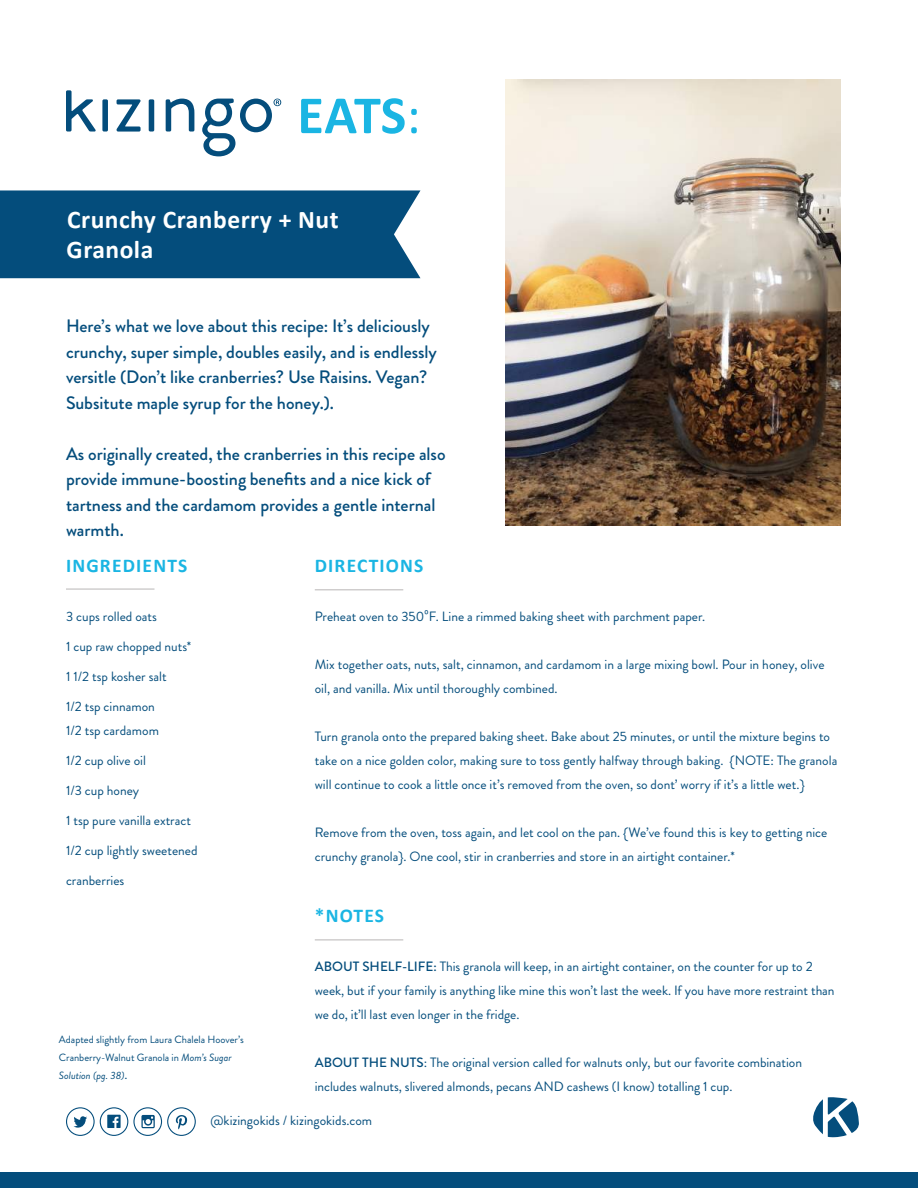
<style>
.page{position:relative;width:918px;height:1188px;background:#fff}
.page>*{position:absolute;margin:0;border:0;box-sizing:border-box;transform-origin:0 0}
.t1{font:700 54.3px "Calibri";color:#1ab5e3}
.t2{font:700 25.5px/30.6px "Calibri";letter-spacing:.02em;color:#fff}
.t3{font:700 19.5px "Calibri";letter-spacing:.06em;color:#1ab5e3}
.t4{font:500 18px/25.5px "Brandon Grotesque";color:#044d7c}
.t5{font:13.5px/24px "Brandon Grotesque";color:#044d7c}
.t6{font:10.5px/18px "Brandon Grotesque";color:#044d7c}
.s1{font-weight:400}
.s2{font-style:italic}
.s3{font-weight:500}
</style>
<div class="page">
<img style="left:505px;top:79px;width:335px;height:447px">
<div style="left:0;top:190px;width:420px;height:88px;background:#044d7c"></div>
<hr style="left:66px;top:588px;width:88px;height:2px;background:#c0bebe">
<hr style="left:315px;top:589px;width:88px;height:1px;background:#c0bebe">
<hr style="left:315px;top:939px;width:88px;height:1px;background:#c0bebe">
<div style="left:0;top:1173px;width:918px;height:15px;background:#044d7c"></div>
<svg style="left:66px;top:1107px;width:130px;height:29px"></svg>
<svg style="left:117px;top:99px;width:24px;height:33px"></svg>
<svg style="left:66px;top:90px;width:30px;height:42px"></svg>
<div style="left:102px;top:99px;width:6px;height:33px;background:#044d7c;border-radius:2px"></div>
<div style="left:149px;top:99px;width:5px;height:33px;background:#044d7c;border-radius:2px"></div>
<svg style="left:166px;top:99px;width:28px;height:33px"></svg>
<svg style="left:202px;top:99px;width:79px;height:57px"></svg>
<svg style="left:813px;top:1097px;width:46px;height:40px"></svg>
<h1 class="t1" style="left:297px;top:80px;width:125px">EATS<span class="s1">:</span></h1>
<h2 class="t2" style="left:67px;top:204px;width:274px">Crunchy Cranberry + Nut<br>Granola</h2>
<h3 class="t4" style="left:66px;top:314px;width:372px">Here’s what we love about this recipe: It’s deliciously crunchy, super simple, doubles easily, and is endlessly versitle (Don’t like cranberries? Use Raisins. Vegan?<br>Subsitute maple syrup for the honey.).</h3>
<h3 class="t4" style="left:66px;top:441px;width:381px">As originally created, the cranberries in this recipe also provide immune-boosting benefits and a nice kick of tartness and the cardamom provides a gentle internal warmth.</h3>
<h3 class="t3" style="left:66px;top:553px;width:123px">INGREDIENTS</h3>
<p class="t5" style="left:66px;top:604px;width:92px">3 cups rolled oats</p>
<p class="t5" style="left:66px;top:634px;width:127px">1 cup raw chopped nuts*</p>
<p class="t5" style="left:66px;top:664px;width:102px">1 1/2 tsp kosher salt</p>
<p class="t5" style="left:66px;top:694px;width:95px">1/2 tsp cinnamon<br>1/2 tsp cardamom</p>
<p class="t5" style="left:66px;top:748px;width:81px">1/2 cup olive oil</p>
<p class="t5" style="left:66px;top:778px;width:75px">1/3 cup honey</p>
<p class="t5" style="left:66px;top:808px;width:127px">1 tsp pure vanilla extract</p>
<p class="t5" style="left:66px;top:838px;width:133px">1/2 cup lightly sweetened</p>
<p class="t5" style="left:66px;top:868px;width:60px">cranberries</p>
<p class="t6" style="left:59px;top:1030px;width:187px">Adapted slightly from Laura Chalela Hoover’s<br>Cranberry-Walnut Granola in <span class="s2">Mom’s Sugar<br>Solution (pg. 38)</span><span class="s3">.</span></p>
<h3 class="t3" style="left:315px;top:553px;width:110px">DIRECTIONS</h3>
<p class="t5" style="left:315px;top:604px;width:392px">Preheat oven to 350⁰F. Line a rimmed baking sheet with parchment paper.</p>
<p class="t5" style="left:315px;top:652px;width:511px">Mix together oats, nuts, salt, cinnamon, and cardamom in a large mixing bowl. Pour in honey, olive oil, and vanilla. Mix until thoroughly combined.</p>
<p class="t5" style="left:315px;top:724px;width:524px">Turn granola onto the prepared baking sheet. Bake about 25 minutes, or until the mixture begins to take on a nice golden color, making sure to toss gently halfway through baking. {NOTE: The granola will continue to cook a little once it’s removed from the oven, so dont’ worry if it’s a little wet.}</p>
<p class="t5" style="left:315px;top:820px;width:514px">Remove from the oven, toss again, and let cool on the pan. {We’ve found this is key to getting nice crunchy granola}. One cool, stir in cranberries and store in an airtight container.*</p>
<h3 class="t3" style="left:315px;top:904px;width:71px">*NOTES</h3>
<p class="t5" style="left:315px;top:954px;width:521px"><span class="s3">ABOUT SHELF-LIFE:</span> This granola will keep, in an airtight container, on the counter for up to 2 week, but if your family is anything like mine this won’t last the week. If you have more restraint than we do, it’ll last even longer in the fridge.</p>
<p class="t5" style="left:315px;top:1050px;width:489px"><span class="s3">ABOUT THE NUTS</span>: The original version called for walnuts only, but our favorite combination includes walnuts, slivered almonds, pecans AND cashews (I know) totalling 1 cup.</p>
<p class="t5" style="left:210px;top:1109px;width:163px">@kizingokids / kizingokids.com</p>
</div>
